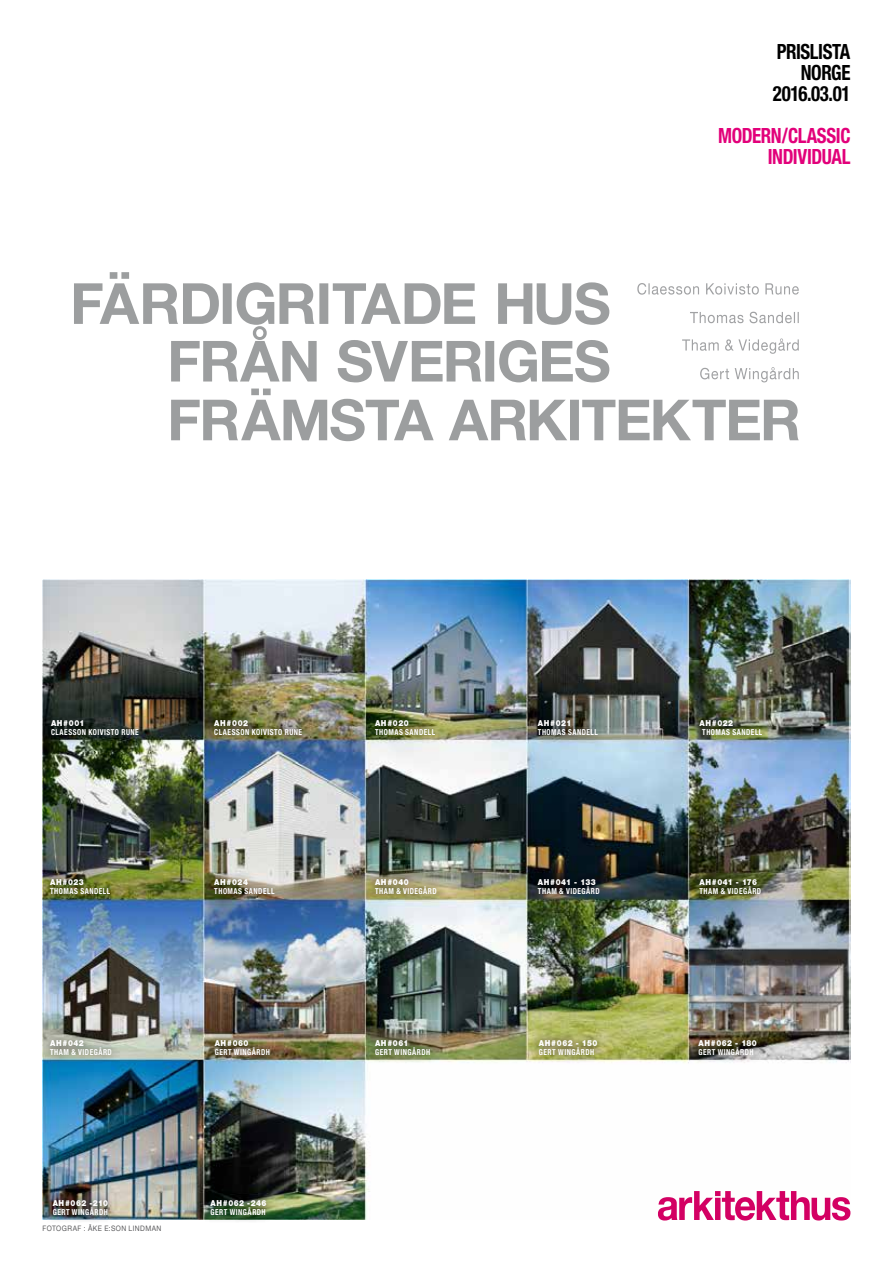
<style>
.page{position:relative;width:893px;height:1263px;background:#fff}
.page>*{position:absolute;margin:0;border:0;box-sizing:border-box;transform-origin:0 0}
.t1{font:700 condensed 21px/21px "Helvetica Neue";letter-spacing:-.02em;color:#000;text-align:right;scale:.9 1}
.t2{font:700 condensed 21px/21px "Helvetica Neue";letter-spacing:-.025em;color:#e2007a;text-align:right;scale:.9 1}
.t3{font:700 condensed 8.25px "Helvetica Neue";letter-spacing:.065em;color:#fff;scale:.9 1}
.t4{font:900 8.25px "Helvetica Neue";letter-spacing:.065em;color:#fff;scale:.9 1}
.t5{font:7.5px "Helvetica Neue";letter-spacing:.065em;color:#58585a;scale:.9 1}
</style>
<div class="page">
<svg style="left:171px;top:388px;width:628px;height:53px"></svg>
<svg style="left:74px;top:272px;width:535px;height:110px"></svg>
<svg style="left:700px;top:367px;width:99px;height:15px"></svg>
<svg style="left:682px;top:338px;width:117px;height:16px"></svg>
<svg style="left:690px;top:312px;width:109px;height:11px"></svg>
<svg style="left:637px;top:283px;width:162px;height:12px"></svg>
<img style="left:43px;top:579px;width:807px;height:640px">
<svg style="left:658px;top:1191px;width:192px;height:29px"></svg>
<div style="left:42px;top:710px;width:105px;height:33px;background:#000;opacity:.75"></div>
<div style="left:205px;top:710px;width:106px;height:33px;background:#000;opacity:.75"></div>
<div style="left:366px;top:710px;width:77px;height:33px;background:#000;opacity:.75"></div>
<div style="left:529px;top:710px;width:77px;height:33px;background:#000;opacity:.75"></div>
<div style="left:691px;top:710px;width:79px;height:33px;background:#000;opacity:.75"></div>
<div style="left:41px;top:870px;width:78px;height:33px;background:#000;opacity:.75"></div>
<div style="left:205px;top:870px;width:78px;height:33px;background:#000;opacity:.75"></div>
<div style="left:366px;top:870px;width:80px;height:33px;background:#000;opacity:.75"></div>
<div style="left:529px;top:870px;width:79px;height:33px;background:#000;opacity:.75"></div>
<div style="left:691px;top:870px;width:79px;height:33px;background:#000;opacity:.75"></div>
<div style="left:41px;top:1030px;width:80px;height:33px;background:#000;opacity:.75"></div>
<div style="left:206px;top:1030px;width:73px;height:33px;background:#000;opacity:.75"></div>
<div style="left:366px;top:1030px;width:73px;height:33px;background:#000;opacity:.75"></div>
<div style="left:530px;top:1030px;width:76px;height:33px;background:#000;opacity:.75"></div>
<div style="left:44px;top:1191px;width:73px;height:33px;background:#000;opacity:.75"></div>
<div style="left:202px;top:1191px;width:74px;height:33px;background:#000;opacity:.75"></div>
<div style="left:689px;top:1030px;width:77px;height:33px;background:#000;opacity:.75"></div>
<h1 class="t1" style="left:773px;top:41px;width:88px">PRISLISTA<br>NORGE<br>2016.03.01</h1>
<h1 class="t2" style="left:718px;top:125px;width:149px">MODERN/CLASSIC<br>INDIVIDUAL</h1>
<p class="t4" style="left:51px;top:718px;width:39px">AH#001</p>
<p class="t3" style="left:51px;top:727px;width:99px">CLAESSON KOIVISTO RUNE</p>
<p class="t4" style="left:214px;top:718px;width:39px">AH#002</p>
<p class="t3" style="left:214px;top:727px;width:99px">CLAESSON KOIVISTO RUNE</p>
<p class="t4" style="left:375px;top:718px;width:39px">AH#020</p>
<p class="t3" style="left:375px;top:727px;width:68px">THOMAS SANDELL</p>
<p class="t4" style="left:538px;top:718px;width:39px">AH#021</p>
<p class="t3" style="left:538px;top:727px;width:68px">THOMAS SANDELL</p>
<p class="t4" style="left:699px;top:718px;width:39px">AH#022</p>
<p class="t3" style="left:702px;top:727px;width:68px">THOMAS SANDELL</p>
<p class="t4" style="left:50px;top:877px;width:39px">AH#023</p>
<p class="t3" style="left:50px;top:886px;width:68px">THOMAS SANDELL</p>
<p class="t4" style="left:214px;top:877px;width:39px">AH#024</p>
<p class="t3" style="left:214px;top:886px;width:68px">THOMAS SANDELL</p>
<p class="t4" style="left:375px;top:877px;width:39px">AH#040</p>
<p class="t3" style="left:375px;top:886px;width:70px">THAM &amp; VIDEGÅRD</p>
<p class="t4" style="left:538px;top:877px;width:66px">AH#041 - 133</p>
<p class="t3" style="left:538px;top:886px;width:70px">THAM &amp; VIDEGÅRD</p>
<p class="t4" style="left:699px;top:877px;width:65px">AH#041 - 176</p>
<p class="t3" style="left:699px;top:886px;width:70px">THAM &amp; VIDEGÅRD</p>
<p class="t4" style="left:50px;top:1038px;width:39px">AH#042</p>
<p class="t3" style="left:50px;top:1047px;width:70px">THAM &amp; VIDEGÅRD</p>
<p class="t4" style="left:215px;top:1038px;width:39px">AH#060</p>
<p class="t3" style="left:215px;top:1047px;width:63px">GERT WINGÅRDH</p>
<p class="t4" style="left:375px;top:1038px;width:39px">AH#061</p>
<p class="t3" style="left:375px;top:1047px;width:63px">GERT WINGÅRDH</p>
<p class="t4" style="left:539px;top:1038px;width:66px">AH#062 - 150</p>
<p class="t3" style="left:539px;top:1047px;width:63px">GERT WINGÅRDH</p>
<p class="t4" style="left:698px;top:1038px;width:66px">AH#062 - 180</p>
<p class="t3" style="left:698px;top:1047px;width:63px">GERT WINGÅRDH</p>
<p class="t4" style="left:53px;top:1198px;width:63px">AH#062 -210</p>
<p class="t3" style="left:53px;top:1207px;width:63px">GERT WINGÅRDH</p>
<p class="t4" style="left:210px;top:1198px;width:64px">AH#062 -246</p>
<p class="t3" style="left:210px;top:1207px;width:63px">GERT WINGÅRDH</p>
<p class="t5" style="left:43px;top:1223px;width:134px">FOTOGRAF : ÅKE E:SON LINDMAN</p>
</div>
